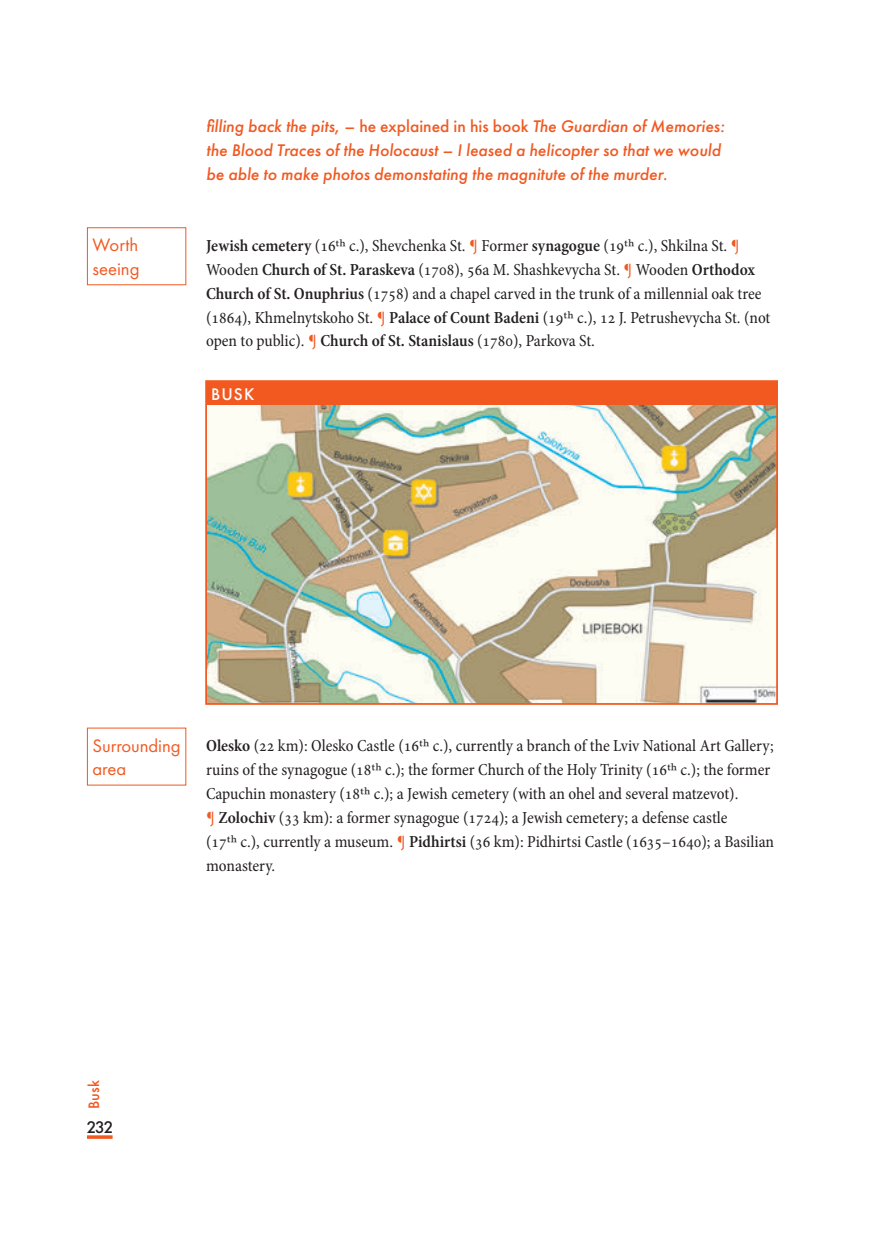
<style>
.page{position:relative;width:874px;height:1241px;background:#fff}
.page>*{position:absolute;margin:0;border:0;box-sizing:border-box;transform-origin:0 0}
.t1{font:18.72px/23.8px "Futura PT";color:#f15921}
.t2{font:italic 500 17.5px/23.8px "Futura PT";color:#f15921}
.t3{font:500 17.5px "Futura PT";color:#fff}
.t4{font:condensed 16.97px/23.8px "Minion Pro";color:#231f20}
.t5{font:500 15.75px "Futura PT";color:#f15921}
.s1{font-style:normal}
.s2{font-weight:600}
.s3{font-stretch:normal}
.s4{font-family:"Klavika";font-stretch:normal;color:#f15921}
</style>
<div class="page">
<svg style="left:87px;top:1135px;width:26px;height:4px"></svg>
<div style="left:87px;top:227px;width:99px;height:58px;border:1px solid #f15921"></div>
<img style="left:208px;top:404px;width:566px;height:298px">
<div style="left:205px;top:380px;width:572px;height:325px;border:2px solid #f15921"></div>
<div style="left:206px;top:381px;width:570px;height:23px;background:#f15921"></div>
<p class="t1" style="left:92px;top:234px;width:49px">Worth seeing</p>
<p class="t2" style="left:206px;top:115px;width:519px">filling back the pits<span class="s1">, – he explained in his book</span> The Guardian of Memories: the Blood Traces of the Holocaust – I leased a helicopter so that we would be able to make photos demonstating the magnitute of the murder<span class="s1">.</span></p>
<p class="t4" style="left:206px;top:235px;width:565px"><span class="s2">Jewish cemetery</span> (16<span class="s3">th</span> c.), Shevchenka St. <span class="s4">¶</span> Former <span class="s2">synagogue</span> (19<span class="s3">th</span> c.), Shkilna St. <span class="s4">¶ </span>Wooden <span class="s2">Church of St. Paraskeva</span> (1708), 56а M. Shashkevycha St. <span class="s4">¶</span> Wooden <span class="s2">Orthodox Church of St. Onuphrius</span> (1758) and a chapel carved in the trunk of a millennial oak tree (1864), Khmelnytskoho St. <span class="s4">¶</span> <span class="s2">Palace of Count Badeni</span> (19<span class="s3">th</span> c.), 12 J. Petrushevycha St. (not open to public). <span class="s4">¶</span> <span class="s2">Church of St. Stanislaus</span> (1780), Parkova St.</p>
<p class="t3" style="left:211px;top:386px;width:45px">BUSK</p>
<p class="t1" style="left:92px;top:734px;width:90px">Surrounding area</p>
<p class="t4" style="left:206px;top:735px;width:569px"><span class="s2">Olesko</span> (22 km): Olesko Castle (16<span class="s3">th</span> c.), currently a branch of the Lviv National Art Gallery; ruins of the synagogue (18<span class="s3">th</span> c.); the former Church of the Holy Trinity (16<span class="s3">th</span> c.); the former Capuchin monastery (18<span class="s3">th</span> c.); a Jewish cemetery (with an ohel and several matzevot).<br><span class="s4">¶</span> <span class="s2">Zolochiv</span> (33 km): a former synagogue (1724); a Jewish cemetery; a defense castle<br>(17<span class="s3">th</span> c.), currently a museum. <span class="s4">¶</span> <span class="s2">Pidhirtsi</span> (36 km): Pidhirtsi Castle (1635–1640); a Basilian monastery.</p>
<p class="t5" style="left:87px;top:1109px;width:30px;rotate:-90deg">Busk</p>
</div>
